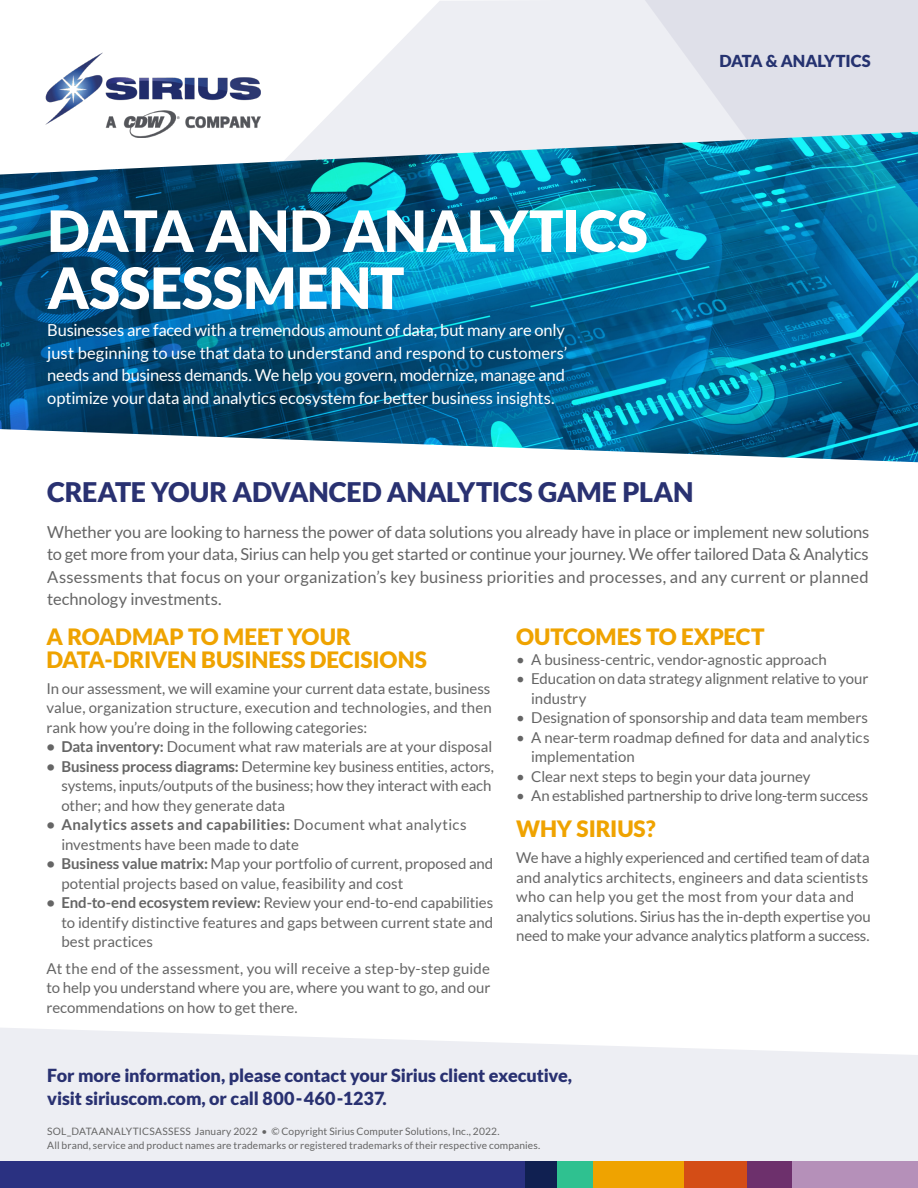
<style>
.page{position:relative;width:918px;height:1188px;background:#fff}
.page>*{position:absolute;margin:0;border:0;box-sizing:border-box;transform-origin:0 0}
.COLLATERAL_HEADLINE{font:900 57px/57px "Lato";letter-spacing:-.01em;color:#fff}
.DK_BLUE_SUBHEAD_18_1{font:900 27px "Lato";letter-spacing:-.01em;color:#293171}
.GOLD_SUBHEAD_15_15{font:900 22.5px/22.5px "Lato";letter-spacing:-.005em;color:#efa300}
.For_more_information{font:900 18px/22.5px "Lato";letter-spacing:-.01em;color:#293171}
.Body_copy_11_15{font:16.5px/22.5px "Lato";letter-spacing:.005em;color:#656565;text-align:justify}
.Body_copy_white_11_1{font:16.5px/22.5px "Lato";letter-spacing:-.01em;color:#fff}
.POD_EYEBROW_11_11{font:900 16.5px "Lato";letter-spacing:-.005em;color:#253270}
.Body_copy_10_13{font:15px/19.5px "Lato";letter-spacing:-.005em;color:#656565}
.Legal_copy_7_10{font:10.2px "Lato";letter-spacing:.015em;color:#656565}
.s1{font-weight:700}
</style>
<div class="page">
<div style="left:0;top:207px;width:918px;height:981px;background:#edeef3"></div>
<svg style="left:312px;top:0;width:333px;height:132px;fill:#edeef3"></svg>
<svg style="left:645px;top:0;width:273px;height:132px;background:#e1e2ea"></svg>
<div style="left:0;top:1161px;width:525px;height:27px;background:#2a3181"></div>
<div style="left:556px;top:1161px;width:37px;height:27px;background:#2fc190"></div>
<div style="left:593px;top:1161px;width:91px;height:27px;background:#efa300"></div>
<div style="left:525px;top:1161px;width:31px;height:27px;background:#102051"></div>
<div style="left:684px;top:1161px;width:63px;height:27px;background:#d44d16"></div>
<div style="left:747px;top:1161px;width:46px;height:27px;background:#6d306c"></div>
<div style="left:793px;top:1161px;width:125px;height:27px;background:#b590b9"></div>
<div style="left:0;top:462px;width:918px;height:593px;background:#fff"></div>
<img style="left:0;top:132px;width:918px;height:330px">
<img style="left:46px;top:52px;width:214px;height:85px">
<p class="COLLATERAL_HEADLINE" style="left:47px;top:201px;width:602px">DATA AND ANALYTICS<br>ASSESSMENT</p>
<p class="Body_copy_white_11_1" style="left:47px;top:319px;width:522px">Businesses are faced with a tremendous amount of data, but many are only just beginning to use that data to understand and respond to customers’ needs and business demands. We help you govern, modernize, manage and optimize your data and analytics ecosystem for better business insights.</p>
<p class="POD_EYEBROW_11_11" style="left:719px;top:52px;width:153px">DATA &amp; ANALYTICS</p>
<p class="DK_BLUE_SUBHEAD_18_1" style="left:47px;top:476px;width:648px">CREATE YOUR ADVANCED ANALYTICS GAME PLAN</p>
<p class="Body_copy_11_15" style="left:47px;top:520px;width:824px">Whether you are looking to harness the power of data solutions you already have in place or implement new solutions to get more from your data, Sirius can help you get started or continue your journey. We offer tailored Data &amp; Analytics Assessments that focus on your organization’s key business priorities and processes, and any current or planned technology investments.</p>
<p class="GOLD_SUBHEAD_15_15" style="left:46px;top:625px;width:382px">A ROADMAP TO MEET YOUR<br>DATA-DRIVEN BUSINESS DECISIONS</p>
<p class="Body_copy_10_13" style="left:46px;top:679px;width:447px;text-align:justify">In our assessment, we will examine your current data estate, business value, organization structure, execution and technologies, and then rank how you’re doing in the following categories:</p>
<p class="Body_copy_10_13" style="left:46px;top:737px;width:447px"><span class="s1">• Data inventory:</span> Document what raw materials are at your disposal</p>
<p class="Body_copy_10_13" style="left:61px;top:757px;width:434px;text-indent:-15px"><span class="s1">• Business process diagrams:</span> Determine key business entities, actors, systems, inputs/outputs of the business; how they interact with each other; and how they generate data</p>
<p class="Body_copy_10_13" style="left:61px;top:815px;width:407px;text-indent:-15px"><span class="s1">• Analytics assets and capabilities:</span> Document what analytics investments have been made to date</p>
<p class="Body_copy_10_13" style="left:61px;top:854px;width:433px;text-indent:-15px"><span class="s1">• Business value matrix:</span> Map your portfolio of current, proposed and potential projects based on value, feasibility and cost</p>
<p class="Body_copy_10_13" style="left:61px;top:893px;width:433px;text-align:justify;text-indent:-15px"><span class="s1">• End-to-end ecosystem review:</span> Review your end-to-end capabilities to identify distinctive features and gaps between current state and best practices</p>
<p class="Body_copy_10_13" style="left:46px;top:958px;width:445px;text-align:justify">At the end of the assessment, you will receive a step-by-step guide to help you understand where you are, where you want to go, and our recommendations on how to get there.</p>
<p class="GOLD_SUBHEAD_15_15" style="left:516px;top:625px;width:250px">OUTCOMES TO EXPECT</p>
<p class="Body_copy_10_13" style="left:516px;top:649px;width:312px">• A business-centric, vendor-agnostic approach</p>
<p class="Body_copy_10_13" style="left:531px;top:669px;width:339px;text-indent:-15px">• Education on data strategy alignment relative to your industry</p>
<p class="Body_copy_10_13" style="left:516px;top:708px;width:353px">• Designation of sponsorship and data team members</p>
<p class="Body_copy_10_13" style="left:531px;top:727px;width:340px;text-indent:-15px">• A near-term roadmap defined for data and analytics implementation</p>
<p class="Body_copy_10_13" style="left:516px;top:766px;width:296px">• Clear next steps to begin your data journey</p>
<p class="Body_copy_10_13" style="left:516px;top:786px;width:354px">• An established partnership to drive long-term success</p>
<p class="GOLD_SUBHEAD_15_15" style="left:516px;top:817px;width:141px">WHY SIRIUS?</p>
<p class="Body_copy_10_13" style="left:516px;top:848px;width:356px">We have a highly experienced and certified team of data and analytics architects, engineers and data scientists who can help you get the most from your data and analytics solutions. Sirius has the in-depth expertise you need to make your advance analytics platform a success.</p>
<p class="For_more_information" style="left:47px;top:1064px;width:526px">For more information, please contact your Sirius client executive, visit siriuscom.com, or call 800-460-1237.</p>
<p class="Legal_copy_7_10" style="left:47px;top:1125px;width:454px">SOL_DATAANALYTICSASSESS January 2022 • © Copyright Sirius Computer Solutions, Inc., 2022.</p>
<p class="Legal_copy_7_10" style="left:47px;top:1140px;width:495px">All brand, service and product names are trademarks or registered trademarks of their respective companies.</p>
</div>
